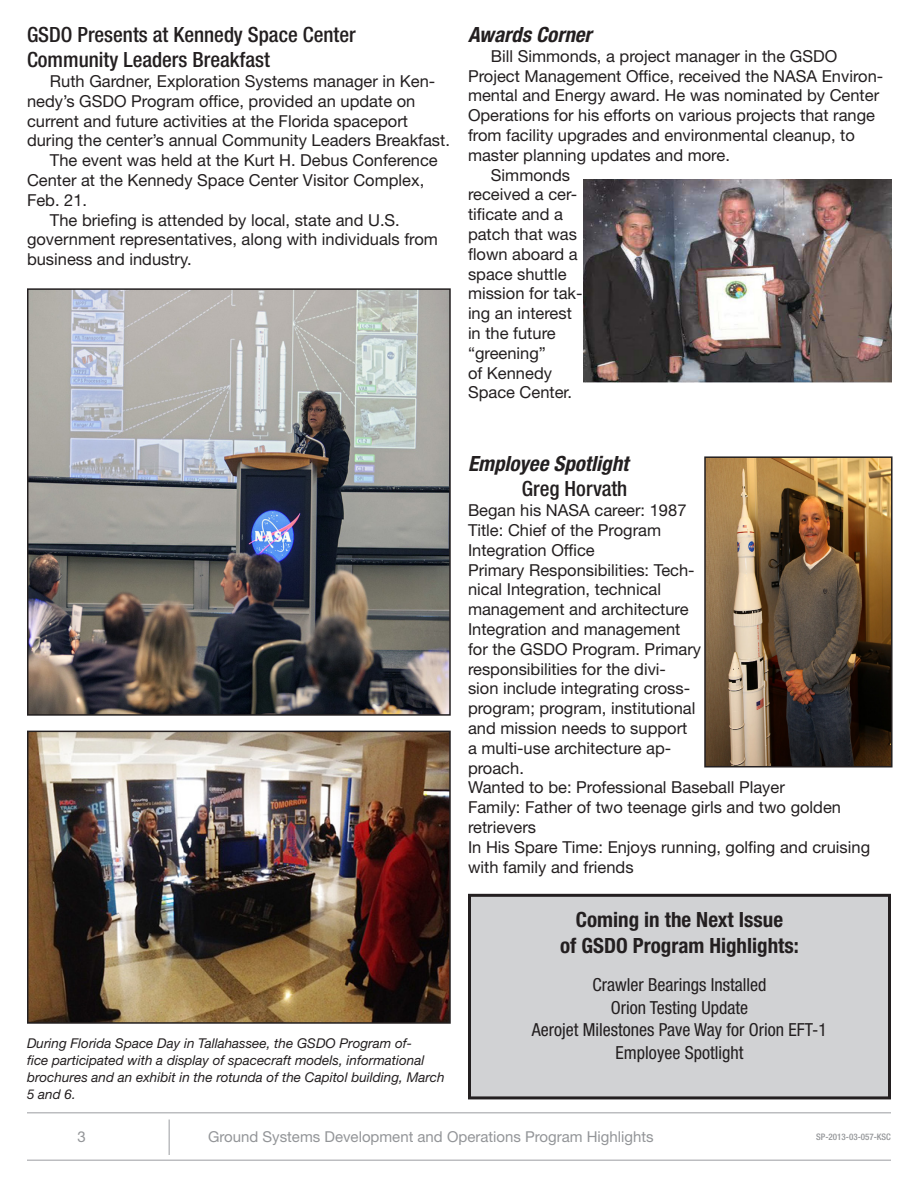
<style>
.page{position:relative;width:918px;height:1188px;background:#fff}
.page>*{position:absolute;margin:0;border:0;box-sizing:border-box;transform-origin:0 0}
.t1{font:500 condensed 21px/25.2px "Helvetica Neue LT Std";color:#231f20}
.t2{font:700 condensed 21px/26.2px "Helvetica Neue LT Std";color:#231f20;text-align:center}
.t3{font:italic 700 condensed 21px "Helvetica Neue LT Std";color:#231f20}
.t4{font:condensed 18px/22.6px "Helvetica Neue LT Std";color:#231f20;text-align:center}
.t5{font:16.5px/19.8px "Helvetica Neue LT Std";color:#231f20}
.t6{font:15px "Helvetica Neue LT Std";color:#939598}
.t7{font:italic 13.5px/17.1px "Helvetica Neue LT Std";color:#231f20}
.t8{font:500 condensed 9px "Helvetica Neue LT Std";color:#939598}
</style>
<div class="page">
<hr style="left:27px;top:1112px;width:864px;height:2px;background:#bcbdc0">
<hr style="left:27px;top:1160px;width:864px;height:1px;background:#bcbdc0">
<hr style="left:168px;top:1120px;width:2px;height:35px;background:#bcbdc0">
<div style="left:468px;top:894px;width:423px;height:205px;background:#d1d2d4;border:3px solid #231f20"></div>
<img style="left:30px;top:291px;width:418px;height:422px">
<div style="left:27px;top:288px;width:424px;height:428px;border:2px solid #231f20"></div>
<img style="left:584px;top:180px;width:307px;height:203px">
<img style="left:707px;top:459px;width:183px;height:305px">
<div style="left:704px;top:456px;width:189px;height:311px;border:2px solid #231f20"></div>
<img style="left:30px;top:734px;width:418px;height:287px">
<div style="left:27px;top:731px;width:424px;height:293px;border:2px solid #231f20"></div>
<p class="t1" style="left:27px;top:22px;width:330px">GSDO Presents at Kennedy Space Center<br>Community Leaders Breakfast</p>
<p class="t5" style="left:50px;top:71px;width:387px">Ruth Gardner, Exploration Systems manager in Ken-</p>
<p class="t5" style="left:27px;top:91px;width:390px">nedy’s GSDO Program office, provided an update on</p>
<p class="t5" style="left:27px;top:111px;width:383px">current and future activities at the Florida spaceport</p>
<p class="t5" style="left:27px;top:130px;width:425px">during the center’s annual Community Leaders Breakfast.</p>
<p class="t5" style="left:50px;top:150px;width:389px">The event was held at the Kurt H. Debus Conference</p>
<p class="t5" style="left:27px;top:170px;width:399px">Center at the Kennedy Space Center Visitor Complex,</p>
<p class="t5" style="left:27px;top:190px;width:62px">Feb. 21.</p>
<p class="t5" style="left:50px;top:210px;width:351px">The briefing is attended by local, state and U.S.</p>
<p class="t5" style="left:27px;top:229px;width:413px">government representatives, along with individuals from</p>
<p class="t5" style="left:27px;top:249px;width:166px">business and industry.</p>
<p class="t3" style="left:468px;top:22px;width:125px">Awards Corner</p>
<p class="t5" style="left:491px;top:46px;width:348px">Bill Simmonds, a project manager in the GSDO</p>
<p class="t5" style="left:468px;top:66px;width:417px">Project Management Office, received the NASA Environ-</p>
<p class="t5" style="left:468px;top:85px;width:413px">mental and Energy award. He was nominated by Center</p>
<p class="t5" style="left:468px;top:105px;width:409px">Operations for his efforts on various projects that range</p>
<p class="t5" style="left:468px;top:125px;width:388px">from facility upgrades and environmental cleanup, to</p>
<p class="t5" style="left:468px;top:145px;width:263px">master planning updates and more.</p>
<p class="t5" style="left:491px;top:165px;width:81px">Simmonds</p>
<p class="t5" style="left:468px;top:184px;width:111px">received a cer-</p>
<p class="t5" style="left:468px;top:204px;width:97px">tificate and a</p>
<p class="t5" style="left:468px;top:224px;width:111px">patch that was</p>
<p class="t5" style="left:468px;top:244px;width:111px">flown aboard a</p>
<p class="t5" style="left:468px;top:264px;width:100px">space shuttle</p>
<p class="t5" style="left:468px;top:283px;width:116px">mission for tak-</p>
<p class="t5" style="left:468px;top:303px;width:105px">ing an interest</p>
<p class="t5" style="left:468px;top:323px;width:89px">in the future</p>
<p class="t5" style="left:468px;top:343px;width:79px">“greening”</p>
<p class="t5" style="left:468px;top:363px;width:86px">of Kennedy</p>
<p class="t5" style="left:468px;top:382px;width:106px">Space Center.</p>
<p class="t7" style="left:27px;top:1034px;width:419px">During Florida Space Day in Tallahassee, the GSDO Program of-<br>fice participated with a display of spacecraft models, informational brochures and an exhibit in the rotunda of the Capitol building, March 5 and 6.</p>
<p class="t3" style="left:468px;top:451px;width:162px">Employee Spotlight</p>
<p class="t1" style="left:522px;top:476px;width:107px">Greg Horvath</p>
<p class="t5" style="left:468px;top:500px;width:404px">Began his NASA career: 1987<br>Title: Chief of the Program<br>Integration Office<br>Primary Responsibilities: Tech-<br>nical Integration, technical<br>management and architecture<br>Integration and management<br>for the GSDO Program. Primary<br>responsibilities for the divi-<br>sion include integrating cross-<br>program; program, institutional<br>and mission needs to support<br>a multi-use architecture ap-<br>proach.<br>Wanted to be: Professional Baseball Player<br>Family: Father of two teenage girls and two golden retrievers<br>In His Spare Time: Enjoys running, golfing and cruising with family and friends</p>
<p class="t2" style="left:560px;top:906px;width:240px">Coming in the Next Issue<br>of GSDO Program Highlights:</p>
<p class="t4" style="left:532px;top:973px;width:297px">Crawler Bearings Installed<br>Orion Testing Update<br>Aerojet Milestones Pave Way for Orion EFT-1<br>Employee Spotlight</p>
<p class="t6" style="left:78px;top:1128px;width:10px">3</p>
<p class="t6" style="left:208px;top:1128px;width:447px">Ground Systems Development and Operations Program Highlights</p>
<p class="t8" style="left:816px;top:1131px;width:76px">SP-2013-03-057-KSC</p>
</div>
